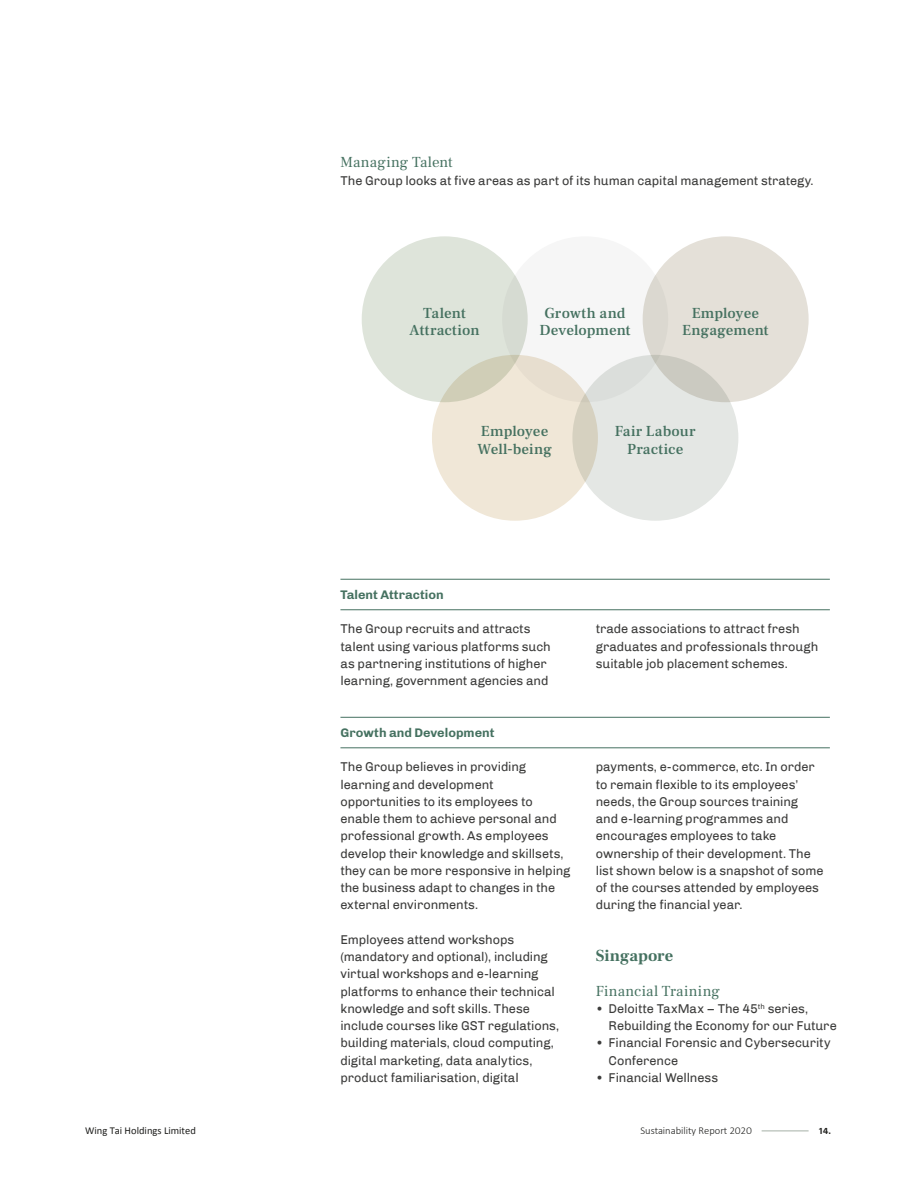
<style>
.page{position:relative;width:915px;height:1191px;background:#fff}
.page>*{position:absolute;margin:0;border:0;box-sizing:border-box;transform-origin:0 0}
.t1{font:700 16.5px "Frank Ruhl Libre";letter-spacing:-.005em;color:#457160}
.t2{font:500 15px/17.2px "Frank Ruhl Libre";letter-spacing:.005em;color:#457160;text-align:center}
.t3{font:15px "Frank Ruhl Libre";letter-spacing:.01em;color:#457160}
.t4{font:12.75px/17.2px "Chivo";letter-spacing:-.005em;color:#3c3c3b}
.t5{font:700 12.75px "Chivo";color:#457160}
.t6{font:300 10.5px "Calibri";color:#1d1d1b}
.t7{font:10.5px "Calibri";color:#1d1d1b}
.t8{font:700 9.75px "Calibri";color:#1d1d1b}
</style>
<div class="page">
<hr style="left:761px;top:1130px;width:47px;height:1px;background:#a5b1a7">
<hr style="left:340px;top:579px;width:489px;height:1px;background:#457160">
<hr style="left:340px;top:609px;width:489px;height:1px;background:#457160">
<div style="left:432px;top:355px;width:165px;height:166px;background:#f0e7d7;border-radius:50%"></div>
<div style="left:572px;top:355px;width:166px;height:166px;background:#e4e7e4;border-radius:50%"></div>
<div style="left:361px;top:236px;width:166px;height:166px;background:#dee4da;border-radius:50%"></div>
<svg style="left:502px;top:236px;width:166px;height:166px;fill:#f6f6f6"></svg>
<div style="left:642px;top:236px;width:166px;height:166px;background:#e4e0d8;border-radius:50%"></div>
<hr style="left:340px;top:717px;width:489px;height:1px;background:#457160">
<hr style="left:340px;top:747px;width:489px;height:1px;background:#457160">
<p class="t3" style="left:340px;top:157px;width:114px">Managing Talent</p>
<p class="t4" style="left:340px;top:172px;width:474px">The Group looks at five areas as part of its human capital management strategy.</p>
<p class="t2" style="left:409px;top:304px;width:72px">Talent<br>Attraction</p>
<p class="t2" style="left:539px;top:305px;width:93px">Growth and<br>Development</p>
<p class="t2" style="left:682px;top:306px;width:88px">Employee<br>Engagement</p>
<p class="t2" style="left:477px;top:424px;width:76px;text-align:left">Employee<br>Well-being</p>
<p class="t2" style="left:614px;top:422px;width:82px">Fair Labour<br>Practice</p>
<p class="t5" style="left:340px;top:589px;width:105px">Talent Attraction</p>
<p class="t4" style="left:340px;top:621px;width:212px">The Group recruits and attracts talent using various platforms such as partnering institutions of higher learning, government agencies and</p>
<p class="t4" style="left:595px;top:621px;width:224px">trade associations to attract fresh graduates and professionals through suitable job placement schemes.</p>
<p class="t5" style="left:340px;top:727px;width:155px">Growth and Development</p>
<p class="t4" style="left:340px;top:759px;width:231px">The Group believes in providing learning and development opportunities to its employees to enable them to achieve personal and professional growth. As employees develop their knowledge and skillsets, they can be more responsive in helping the business adapt to changes in the external environments.</p>
<p class="t4" style="left:340px;top:931px;width:220px">Employees attend workshops (mandatory and optional), including virtual workshops and e-learning platforms to enhance their technical knowledge and soft skills. These include courses like GST regulations, building materials, cloud computing, digital marketing, data analytics, product familiarisation, digital</p>
<p class="t4" style="left:595px;top:759px;width:229px">payments, e-commerce, etc. In order to remain flexible to its employees’ needs, the Group sources training and e-learning programmes and encourages employees to take ownership of their development. The list shown below is a snapshot of some of the courses attended by employees during the financial year.</p>
<p class="t1" style="left:595px;top:949px;width:79px">Singapore</p>
<p class="t3" style="left:595px;top:985px;width:126px">Financial Training</p>
<p class="t4" style="left:608px;top:1000px;width:229px;text-indent:-13px">• Deloitte TaxMax – The 45<sup>th</sup> series,<br>Rebuilding the Economy for our Future</p>
<p class="t4" style="left:608px;top:1035px;width:223px;text-indent:-13px">• Financial Forensic and Cybersecurity<br>Conference</p>
<p class="t4" style="left:595px;top:1069px;width:124px">• Financial Wellness</p>
<p class="t7" style="left:85px;top:1127px;width:112px">Wing Tai Holdings Limited</p>
<p class="t6" style="left:640px;top:1124px;width:113px">Sustainability Report 2020</p>
<p class="t8" style="left:819px;top:1124px;width:13px">14.</p>
</div>
